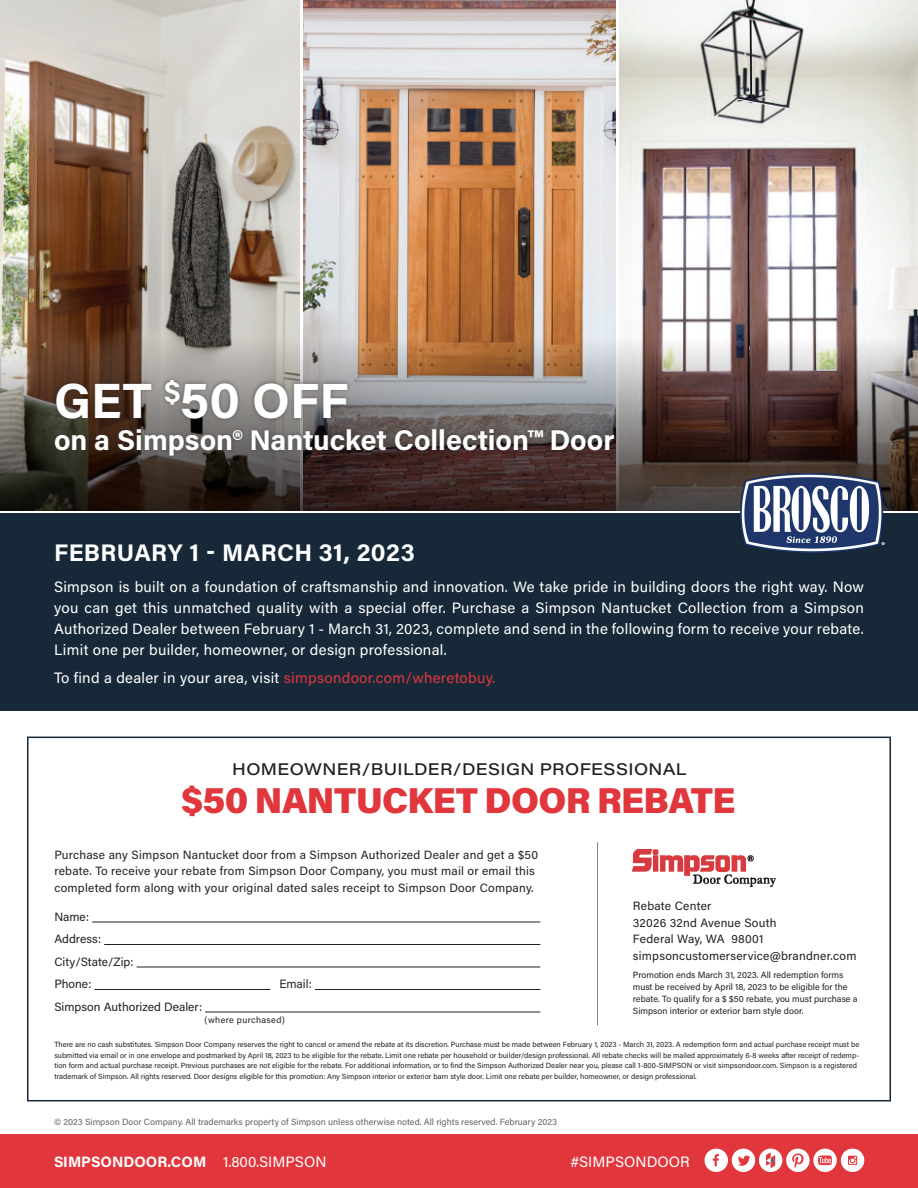
<style>
.page{position:relative;width:918px;height:1188px;background:#fff}
.page>*{position:absolute;margin:0;border:0;box-sizing:border-box;transform-origin:0 0}
.t1{font:700 49.5px "Acumin Pro";letter-spacing:.005em;color:#fff}
.t2{font:900 36px "Acumin Pro";letter-spacing:-.02em;color:#e0363c}
.t3{font:700 28.5px "Acumin Pro";color:#fff}
.t4{font:700 24px "Acumin Pro";letter-spacing:.015em;color:#fff}
.t5{font:500 16.5px "Acumin Pro Wide";letter-spacing:.02em;color:#231f20}
.t6{font:15px/21px "Acumin Pro";letter-spacing:.02em;color:#fff;text-align:justify}
.t7{font:700 15px "Acumin Pro";color:#fff}
.t8{font:15px "Acumin Pro";color:#fff}
.t9{font:12px/16.5px "Acumin Pro";letter-spacing:.02em;color:#231f20}
.t10{font:12px/22.5px "Acumin Pro";color:#231f20}
.t11{font:9px/12px "Acumin Pro";color:#231f20}
.t12{font:9px "Acumin Pro";color:#636366}
.t13{font:9px "Acumin Pro";letter-spacing:.04em;color:#231f20}
.t14{font:7.5px/10.5px "Acumin Pro";color:#231f20}
.s1{color:#e0363c}
.s2{font-weight:400}
</style>
<div class="page">
<div style="left:0;top:513px;width:918px;height:198px;background:#172938"></div>
<div style="left:27px;top:737px;width:864px;height:364px;border:2px solid #172938"></div>
<hr style="left:92px;top:922px;width:448px;height:1px;background:#231f20">
<hr style="left:104px;top:944px;width:436px;height:1px;background:#231f20">
<hr style="left:137px;top:967px;width:403px;height:1px;background:#231f20">
<hr style="left:95px;top:989px;width:175px;height:1px;background:#231f20">
<hr style="left:315px;top:989px;width:225px;height:1px;background:#231f20">
<hr style="left:205px;top:1012px;width:335px;height:1px;background:#231f20">
<hr style="left:597px;top:842px;width:1px;height:183px;background:#808285">
<div style="left:0;top:1134px;width:918px;height:54px;background:#e0363c"></div>
<img style="left:0;top:0;width:299px;height:338px">
<img style="left:620px;top:0;width:298px;height:338px">
<img style="left:303px;top:0;width:313px;height:338px">
<svg style="left:705px;top:1149px;width:159px;height:23px"></svg>
<img style="left:633px;top:850px;width:142px;height:36px">
<img style="left:0;top:338px;width:918px;height:173px">
<div style="left:51px;top:376px;width:568px;height:84px;background:#231f20;opacity:.48"></div>
<img style="left:741px;top:474px;width:143px;height:79px">
<h1 class="t1" style="left:54px;top:366px;width:296px">GET <sup>$</sup>50 OFF</h1>
<h3 class="t3" style="left:54px;top:420px;width:562px">on a Simpson® Nantucket Collection™ Door</h3>
<h3 class="t4" style="left:54px;top:536px;width:362px">FEBRUARY 1 - MARCH 31, 2023</h3>
<p class="t6" style="left:54px;top:575px;width:812px">Simpson is built on a foundation of craftsmanship and innovation. We take pride in building doors the right way. Now you can get this unmatched quality with a special offer. Purchase a Simpson Nantucket Collection from a Simpson Authorized Dealer between February 1 - March 31, 2023, complete and send in the following form to receive your rebate.<br>Limit one per builder, homeowner, or design professional.</p>
<h3 class="t6" style="left:54px;top:666px;width:443px">To find a dealer in your area, visit <span class="s1">simpsondoor.com/wheretobuy.</span></h3>
<h3 class="t5" style="left:232px;top:758px;width:456px">HOMEOWNER/BUILDER/DESIGN PROFESSIONAL</h3>
<h2 class="t2" style="left:181px;top:775px;width:556px">$50 NANTUCKET DOOR REBATE</h2>
<p class="t9" style="left:54px;top:846px;width:485px">Purchase any Simpson Nantucket door from a Simpson Authorized Dealer and get a $50 rebate. To receive your rebate from Simpson Door Company, you must mail or email this completed form along with your original dated sales receipt to Simpson Door Company.</p>
<h3 class="t10" style="left:54px;top:905px;width:81px">Name:<br>Address:<br>City/State/Zip:<br>Phone:</h3>
<h3 class="t9" style="left:633px;top:898px;width:225px">Rebate Center<br>32026 32nd Avenue South<br>Federal Way, WA 98001 simpsoncustomerservice@brandner.com</h3>
<p class="t11" style="left:633px;top:968px;width:226px">Promotion ends March 31, 2023. All redemption forms must be received by April 18, 2023 to be eligible for the rebate. To qualify for a $ $50 rebate, you must purchase a Simpson interior or exterior barn style door.</p>
<h3 class="t9" style="left:279px;top:975px;width:34px">Email:</h3>
<h3 class="t10" style="left:54px;top:995px;width:149px">Simpson Authorized Dealer:</h3>
<p class="t13" style="left:205px;top:1013px;width:82px">(where purchased)</p>
<p class="t14" style="left:54px;top:1039px;width:807px">There are no cash substitutes. Simpson Door Company reserves the right to cancel or amend the rebate at its discretion. Purchase must be made between February 1, 2023 - March 31, 2023. A redemption form and actual purchase receipt must be submitted via email or in one envelope and postmarked by April 18, 2023 to be eligible for the rebate. Limit one rebate per household or builder/design professional. All rebate checks will be mailed approximately 6-8 weeks after receipt of redemp&shy;tion form and actual purchase receipt. Previous purchases are not eligible for the rebate. For additional information, or to find the Simpson Authorized Dealer near you, please call 1-800-SIMPSON or visit simpsondoor.com. Simpson is a registered trademark of Simpson. All rights reserved. Door designs eligible for this promotion: Any Simpson interior or exterior barn style door. Limit one rebate per builder, homeowner, or design professional.</p>
<p class="t12" style="left:54px;top:1116px;width:505px">© 2023 Simpson Door Company. All trademarks property of Simpson unless otherwise noted. All rights reserved. February 2023</p>
<h3 class="t7" style="left:54px;top:1151px;width:274px">SIMPSONDOOR.COM <span class="s2">1.800.SIMPSON</span></h3>
<h3 class="t8" style="left:570px;top:1151px;width:121px">#SIMPSONDOOR</h3>
</div>
